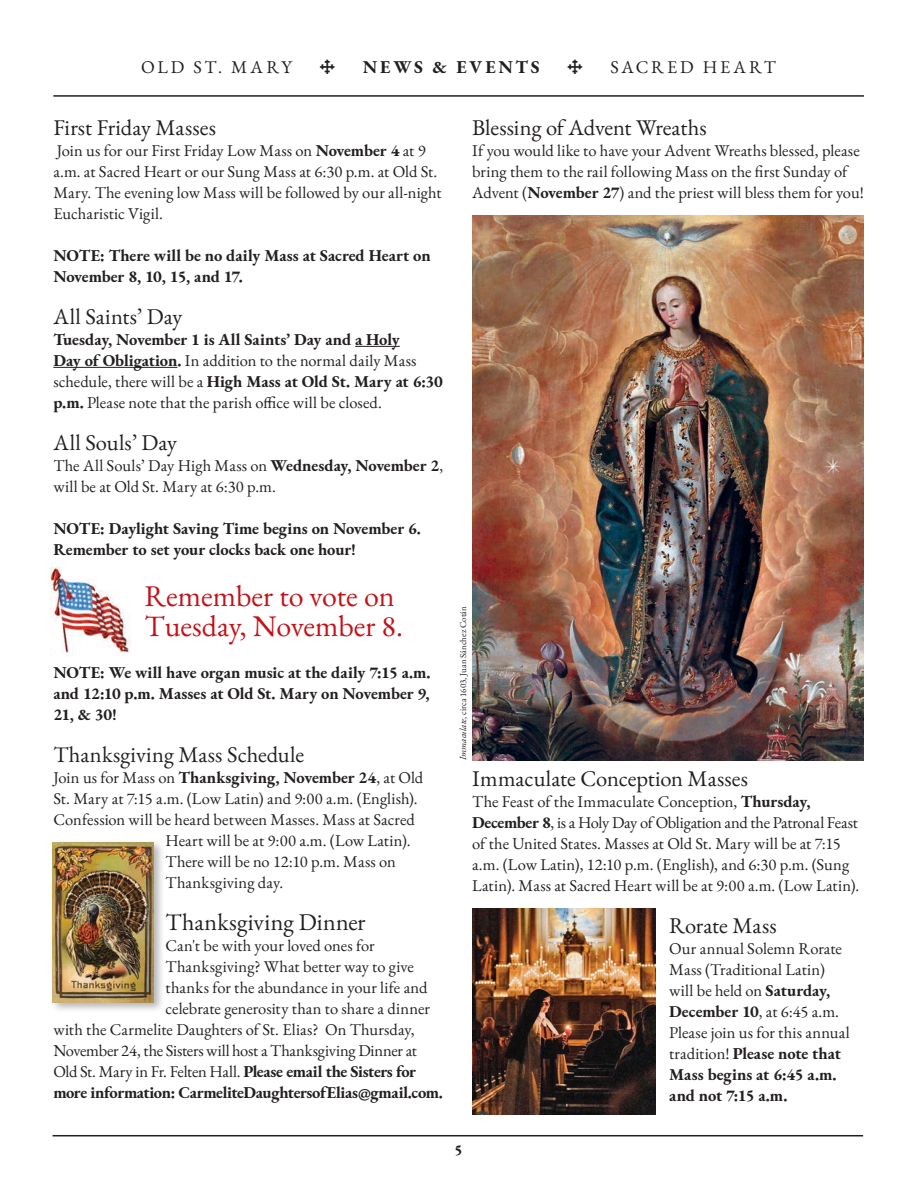
<style>
.page{position:relative;width:917px;height:1189px;background:#fff}
.page>*{position:absolute;margin:0;border:0;box-sizing:border-box;transform-origin:0 0}
.t1{font:30px/30px "EB Garamond";color:#c4121a}
.t2{font:24px "EB Garamond";letter-spacing:.01em;color:#231f20}
.t3{font:22.5px "EB Garamond";color:#231f20}
.t4{font:18px "EB Garamond";letter-spacing:.155em;color:#231f20}
.t5{font:700 18px "EB Garamond";letter-spacing:.15em;color:#231f20}
.t6{font:18px "Fleur De Wee";color:#231f20}
.t7{font:16.5px/21px "EB Garamond";color:#231f20}
.t8{font:700 16.5px/21px "EB Garamond";letter-spacing:-.01em;color:#231f20}
.t9{font:16.5px "EB Garamond";letter-spacing:-.02em;color:#231f20}
.t10{font:16.5px "EB Garamond";letter-spacing:.02em;color:#231f20}
.t11{font:800 15px "EB Garamond";color:#231f20}
.t12{font:9px "EB Garamond";color:#231f20}
.s1{font-weight:700}
.s2{font-weight:400}
.s3{font-style:italic}
</style>
<div class="page">
<hr style="left:53px;top:1135px;width:810px;height:1px;background:#231f20">
<hr style="left:355px;top:346px;width:45px;height:1px;background:#231f20">
<hr style="left:53px;top:367px;width:124px;height:1px;background:#231f20">
<hr style="left:53px;top:95px;width:810px;height:2px;background:#231f20">
<img style="left:50px;top:567px;width:81px;height:90px">
<div style="left:50px;top:839px;width:115px;height:174px;background:#231f20;opacity:.33"></div>
<img style="left:53px;top:842px;width:100px;height:160px">
<img style="left:472px;top:215px;width:391px;height:545px">
<img style="left:472px;top:908px;width:183px;height:206px">
<p class="t4" style="left:141px;top:55px;width:152px">OLD ST. MARY</p>
<p class="t6" style="left:320px;top:58px;width:17px">4</p>
<p class="t5" style="left:363px;top:54px;width:178px">NEWS &amp; EVENTS</p>
<p class="t6" style="left:567px;top:58px;width:17px">4</p>
<p class="t4" style="left:610px;top:55px;width:167px">SACRED HEART</p>
<h3 class="t3" style="left:53px;top:113px;width:164px">First Friday Masses</h3>
<p class="t7" style="left:53px;top:140px;width:389px">Join us for our First Friday Low Mass on <span class="s1">November 4</span> at 9 a.m. at Sacred Heart or our Sung Mass at 6:30 p.m. at Old St.<br>Mary. The evening low Mass will be followed by our all-night Eucharistic Vigil.</p>
<p class="t8" style="left:53px;top:245px;width:379px">NOTE: There will be no daily Mass at Sacred Heart on<br>November 8, 10, 15, and 17.</p>
<h3 class="t3" style="left:53px;top:302px;width:130px">All Saints’ Day</h3>
<p class="t7" style="left:53px;top:329px;width:391px"><span class="s1">Tuesday, November 1 is All Saints’ Day and a Holy<br>Day of Obligation.</span> In addition to the normal daily Mass schedule, there will be a <span class="s1">High Mass at Old St. Mary at 6:30 p.m.</span> Please note that the parish office will be closed.</p>
<h3 class="t3" style="left:53px;top:428px;width:125px">All Souls’ Day</h3>
<p class="t7" style="left:53px;top:455px;width:391px">The All Souls’ Day High Mass on <span class="s1">Wednesday, November 2</span>, will be at Old St. Mary at 6:30 p.m.</p>
<p class="t8" style="left:53px;top:518px;width:369px">NOTE: Daylight Saving Time begins on November 6.<br>Remember to set your clocks back one hour!</p>
<h1 class="t1" style="left:145px;top:581px;width:260px">Remember to vote on<br>Tuesday, November 8.</h1>
<p class="t8" style="left:53px;top:662px;width:379px;text-align:justify">NOTE: We will have organ music at the daily 7:15 a.m. and 12:10 p.m. Masses at Old St. Mary on November 9, 21, &amp; 30!</p>
<h3 class="t3" style="left:53px;top:740px;width:252px">Thanksgiving Mass Schedule</h3>
<p class="t8" style="left:53px;top:767px;width:371px"><span class="s2">Join us for Mass on</span> Thanksgiving, November 24<span class="s2">, at Old</span></p>
<p class="t7" style="left:53px;top:788px;width:366px">St. Mary at 7:15 a.m. (Low Latin) and 9:00 a.m. (English).</p>
<p class="t7" style="left:53px;top:809px;width:363px">Confession will be heard between Masses. Mass at Sacred</p>
<p class="t7" style="left:165px;top:830px;width:246px">Heart will be at 9:00 a.m. (Low Latin).</p>
<p class="t7" style="left:165px;top:851px;width:232px">There will be no 12:10 p.m. Mass on</p>
<p class="t10" style="left:165px;top:872px;width:119px">Thanksgiving day.</p>
<h2 class="t2" style="left:165px;top:906px;width:201px">Thanksgiving Dinner</h2>
<p class="t7" style="left:165px;top:935px;width:211px">Can't be with your loved ones for</p>
<p class="t7" style="left:165px;top:956px;width:250px">Thanksgiving? What better way to give</p>
<p class="t7" style="left:165px;top:977px;width:263px">thanks for the abundance in your life and</p>
<p class="t7" style="left:165px;top:998px;width:266px">celebrate generosity than to share a dinner</p>
<p class="t7" style="left:53px;top:1019px;width:363px">with the Carmelite Daughters of St. Elias? On Thursday,</p>
<p class="t7" style="left:53px;top:1040px;width:365px">November 24, the Sisters will host a Thanksgiving Dinner at</p>
<p class="t9" style="left:53px;top:1061px;width:364px">Old St. Mary in Fr. Felten Hall. <span class="s1">Please email the Sisters for</span></p>
<p class="t8" style="left:53px;top:1082px;width:391px">more information: CarmeliteDaughtersofElias@gmail.com.</p>
<h3 class="t3" style="left:472px;top:113px;width:236px">Blessing of Advent Wreaths</h3>
<p class="t7" style="left:472px;top:140px;width:393px">If you would like to have your Advent Wreaths blessed, please bring them to the rail following Mass on the first Sunday of<br>Advent (<span class="s1">November 27</span>) and the priest will bless them for you!</p>
<p class="t12" style="left:457px;top:760px;width:155px;rotate:-90deg"><span class="s3">Immaculate</span>, circa 1603, Juan Sánchez Cotán</p>
<h3 class="t3" style="left:472px;top:764px;width:277px">Immaculate Conception Masses</h3>
<p class="t7" style="left:472px;top:791px;width:388px">The Feast of the Immaculate Conception, <span class="s1">Thursday, December 8</span>, is a Holy Day of Obligation and the Patronal Feast of the United States. Masses at Old St. Mary will be at 7:15 a.m. (Low Latin), 12:10 p.m. (English), and 6:30 p.m. (Sung Latin). Mass at Sacred Heart will be at 9:00 a.m. (Low Latin).</p>
<h3 class="t3" style="left:669px;top:911px;width:109px">Rorate Mass</h3>
<p class="t7" style="left:669px;top:938px;width:182px">Our annual Solemn Rorate<br>Mass (Traditional Latin) will be held on <span class="s1">Saturday,<br>December 10</span>, at 6:45 a.m.<br>Please join us for this annual tradition! <span class="s1">Please note that<br>Mass begins at 6:45 a.m. and not 7:15 a.m.</span></p>
<p class="t11" style="left:454px;top:1139px;width:10px">5</p>
</div>
